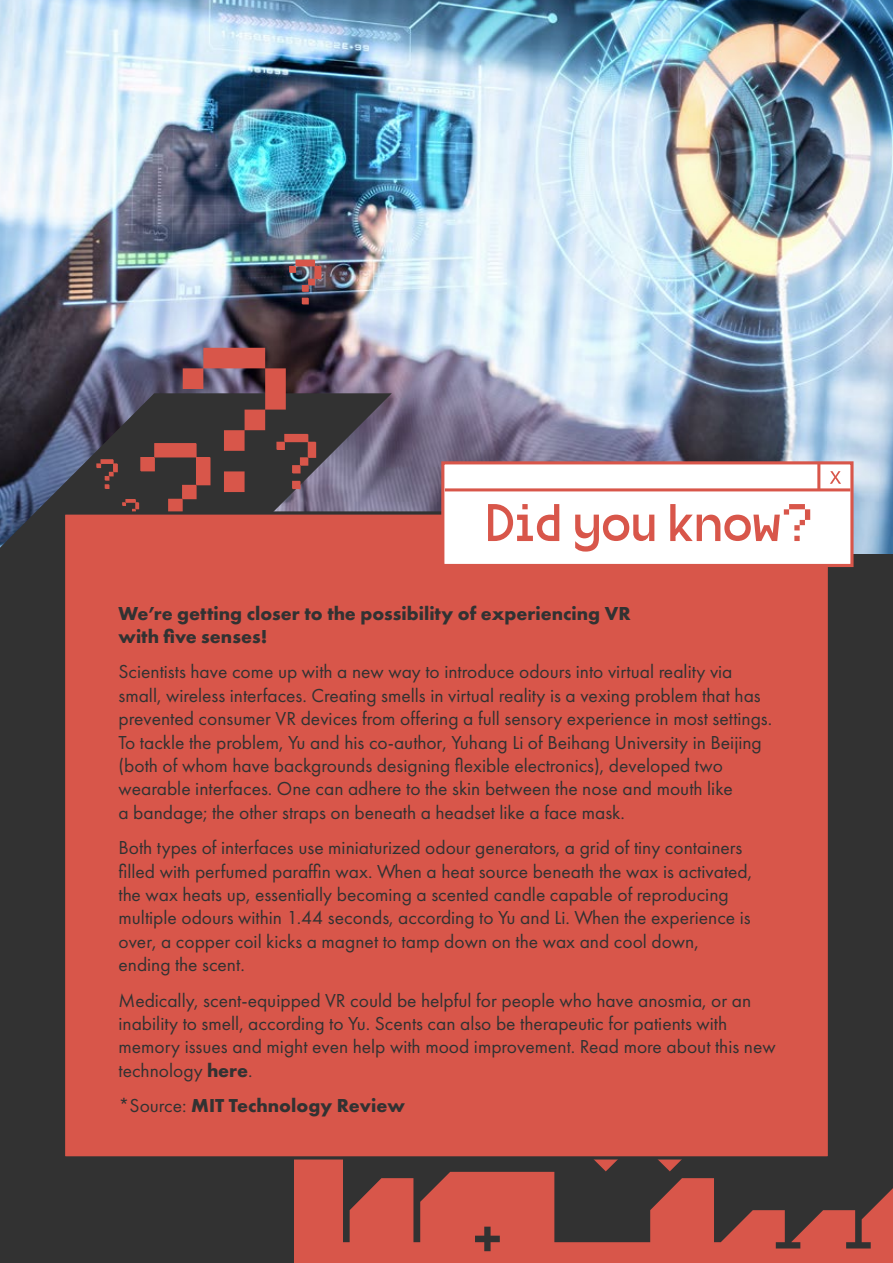
<style>
.page{position:relative;width:893px;height:1263px;background:#323232}
.page>*{position:absolute;margin:0;border:0;box-sizing:border-box;transform-origin:0 0}
.t1{font:52.8px "VG5000";color:#d8564a}
.t2{font:19.5px/23.4px "Futura PT";color:#323232}
.t3{font:700 19.5px/23.4px "Futura PT";color:#323232}
.s1{font-weight:700}
.s2{font-weight:400}
</style>
<div class="page">
<div style="left:294px;top:1149px;width:49px;height:114px;background:#d8564a"></div>
<svg style="left:327px;top:1159px;width:566px;height:104px"></svg>
<img style="left:0;top:0;width:893px;height:553px">
<svg style="left:0;top:393px;width:392px;height:160px"></svg>
<svg style="left:289px;top:260px;width:32px;height:44px"></svg>
<svg style="left:96px;top:348px;width:220px;height:163px"></svg>
<div style="left:62px;top:511px;width:769px;height:648px;background:#d8564a;border:3px solid #323232"></div>
<div style="left:441px;top:461px;width:412px;height:106px;background:#fff;border:3px solid #d8564a"></div>
<hr style="left:445px;top:488px;width:405px;height:3px;background:#d8564a">
<hr style="left:817px;top:462px;width:3px;height:28px;background:#d8564a">
<svg style="left:830px;top:471px;width:11px;height:13px"></svg>
<h1 class="t1" style="left:485px;top:492px;width:329px">Did you know?</h1>
<p class="t3" style="left:118px;top:601px;width:514px">We’re getting closer to the possibility of experiencing VR with five senses!</p>
<p class="t2" style="left:118px;top:660px;width:655px">Scientists have come up with a new way to introduce odours into virtual reality via small, wireless interfaces. Creating smells in virtual reality is a vexing problem that has prevented consumer VR devices from offering a full sensory experience in most settings.<br>To tackle the problem, Yu and his co-author, Yuhang Li of Beihang University in Beijing (both of whom have backgrounds designing flexible electronics), developed two wearable interfaces. One can adhere to the skin between the nose and mouth like<br>a bandage; the other straps on beneath a headset like a face mask.</p>
<p class="t2" style="left:118px;top:836px;width:635px">Both types of interfaces use miniaturized odour generators, a grid of tiny containers filled with perfumed paraffin wax. When a heat source beneath the wax is activated, the wax heats up, essentially becoming a scented candle capable of reproducing multiple odours within 1.44 seconds, according to Yu and Li. When the experience is over, a copper coil kicks a magnet to tamp down on the wax and cool down, ending the scent.</p>
<p class="t2" style="left:118px;top:988px;width:659px">Medically, scent-equipped VR could be helpful for people who have anosmia, or an inability to smell, according to Yu. Scents can also be therapeutic for patients with memory issues and might even help with mood improvement. Read more about this new technology <span class="s1">here</span>.</p>
<p class="t3" style="left:118px;top:1093px;width:288px"><span class="s2">*Source:</span> MIT Technology Review</p>
</div>
